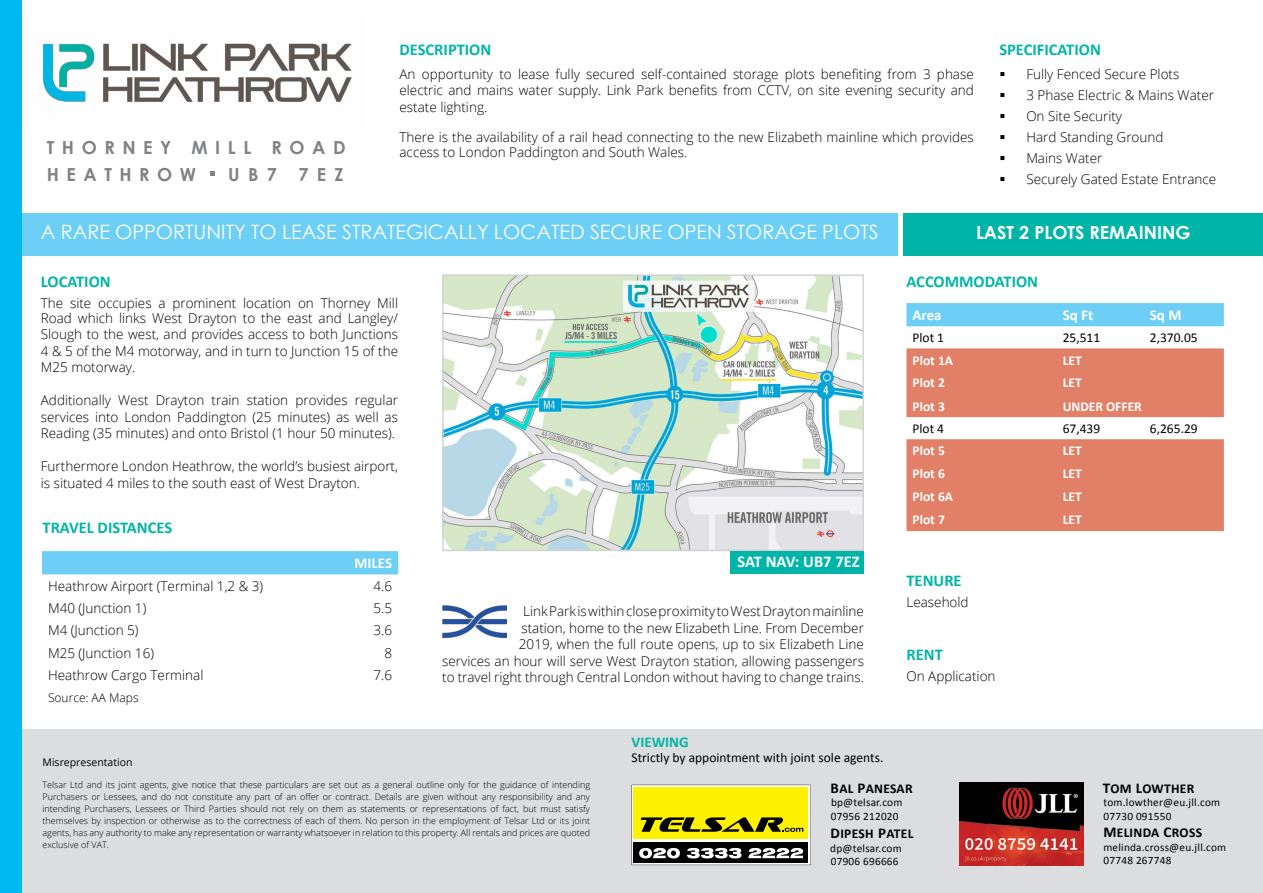
<style>
.page{position:relative;width:1263px;height:893px;background:#fff}
.page>*{position:absolute;margin:0;border:0;box-sizing:border-box;transform-origin:0 0}
.t1{font:19.8px "Century Gothic";color:#fff}
.t2{font:700 18px/27px "Century Gothic";letter-spacing:.42em;color:#808285}
.t3{font:700 18px "Century Gothic";color:#fff}
.t4{font:700 16.5px "Calibri";color:#00b5a7}
.t5{font:700 16.5px "Calibri";letter-spacing:-.005em;color:#fff}
.t6{font:700 15px "Calibri";color:#fff}
.t7{font:700 15px "Calibri";color:#00b5a7}
.t8{font:300 13.5px/16.5px "Open Sans";color:#000}
.t9{font:13.5px "Calibri";color:#000}
.t10{font:700 13.5px "Calibri";color:#fff}
.t11{font:700 13.5px "Calibri";letter-spacing:.02em;color:#000}
.t12{font:300 12px "Open Sans";color:#000}
.t13{font:11.25px/13.5px "Calibri";letter-spacing:.02em;color:#000}
.t14{font:10.5px "Open Sans";color:#000}
.t15{font:300 9px/12px "Open Sans";color:#000;text-align:justify}
.s1{font-size:15px}
</style>
<div class="page">
<div style="left:0;top:213px;width:1263px;height:43px;background:#6dcff6"></div>
<div style="left:898px;top:213px;width:5px;height:43px;background:#fff"></div>
<div style="left:903px;top:213px;width:360px;height:43px;background:#00b5a8"></div>
<div style="left:0;top:729px;width:1263px;height:164px;background:#dcddde"></div>
<div style="left:0;top:0;width:22px;height:893px;background:#00b9f1"></div>
<img style="left:42px;top:43px;width:310px;height:59px">
<img style="left:444px;top:276px;width:418px;height:273px">
<div style="left:442px;top:274px;width:422px;height:277px;border:1px solid #d1d3d4"></div>
<div style="left:42px;top:551px;width:356px;height:23px;background:#6dcff6"></div>
<svg style="left:211px;top:171px;width:4px;height:5px"></svg>
<div style="left:730px;top:551px;width:134px;height:23px;background:#00b5a7"></div>
<svg style="left:631px;top:785px;width:179px;height:80px"></svg>
<img style="left:959px;top:782px;width:124px;height:83px">
<img style="left:442px;top:606px;width:64px;height:32px">
<div style="left:906px;top:303px;width:318px;height:23px;background:#6dcff6"></div>
<svg style="left:906px;top:348px;width:318px;height:183px;fill:#e18067"></svg>
<h2 class="t2" style="left:47px;top:133px;width:300px">THORNEY MILL ROAD<br>HEATHROW</h2>
<h2 class="t2" style="left:228px;top:160px;width:117px">UB7 7EZ</h2>
<p class="t4" style="left:399px;top:39px;width:93px">DESCRIPTION</p>
<p class="t8" style="left:399px;top:65px;width:576px;text-align:justify">An opportunity to lease fully secured self-contained storage plots benefiting from 3 phase electric and mains water supply. Link Park benefits from CCTV, on site evening security and estate lighting.</p>
<p class="t8" style="left:399px;top:129px;width:576px;line-height:15px">There is the availability of a rail head connecting to the new Elizabeth mainline which provides access to London Paddington and South Wales.</p>
<p class="t4" style="left:999px;top:39px;width:103px">SPECIFICATION</p>
<p class="t8" style="left:1026px;top:63px;width:191px;line-height:21px">Fully Fenced Secure Plots<br>3 Phase Electric &amp; Mains Water<br>On Site Security<br>Hard Standing Ground<br>Mains Water<br>Securely Gated Estate Entrance</p>
<h1 class="t1" style="left:41px;top:218px;width:839px">A RARE OPPORTUNITY TO LEASE STRATEGICALLY LOCATED SECURE OPEN STORAGE PLOTS</h1>
<h2 class="t3" style="left:976px;top:222px;width:216px">LAST 2 PLOTS REMAINING</h2>
<p class="t4" style="left:41px;top:271px;width:71px">LOCATION</p>
<p class="t8" style="left:41px;top:295px;width:359px;line-height:15px">The site occupies a prominent location on Thorney Mill<br>Road which links West Drayton to the east and Langley/</p>
<p class="t8" style="left:41px;top:326px;width:359px;text-align:justify">Slough to the west, and provides access to both Junctions 4 &amp; 5 of the M4 motorway, and in turn to Junction 15 of the M25 motorway.</p>
<p class="t8" style="left:41px;top:392px;width:359px;text-align:justify">Additionally West Drayton train station provides regular services into London Paddington (25 minutes) as well as Reading (35 minutes) and onto Bristol (1 hour 50 minutes).</p>
<p class="t8" style="left:41px;top:458px;width:359px">Furthermore London Heathrow, the world’s busiest airport, is situated 4 miles to the south east of West Drayton.</p>
<p class="t4" style="left:43px;top:518px;width:131px">TRAVEL DISTANCES</p>
<p class="t6" style="left:354px;top:554px;width:39px">MILES</p>
<p class="t8" style="left:48px;top:577px;width:217px">Heathrow Airport (Terminal 1,2 &amp; 3)</p>
<p class="t8" style="left:374px;top:577px;width:20px">4.6</p>
<p class="t8" style="left:48px;top:600px;width:100px">M40 (Junction 1)</p>
<p class="t8" style="left:374px;top:600px;width:20px">5.5</p>
<p class="t8" style="left:48px;top:622px;width:92px">M4 (Junction 5)</p>
<p class="t8" style="left:374px;top:622px;width:20px">3.6</p>
<p class="t8" style="left:48px;top:644px;width:107px">M25 (Junction 16)</p>
<p class="t8" style="left:384px;top:644px;width:9px">8</p>
<p class="t8" style="left:48px;top:667px;width:157px">Heathrow Cargo Terminal</p>
<p class="t8" style="left:374px;top:667px;width:20px">7.6</p>
<p class="t12" style="left:48px;top:690px;width:92px">Source: AA Maps</p>
<p class="t5" style="left:737px;top:551px;width:124px">SAT NAV: UB7 7EZ</p>
<p class="t8" style="left:442px;top:603px;width:423px;text-align:right">Link Park is within close proximity to West Drayton mainline<br>station, home to the new Elizabeth Line. From December<br>2019, when the full route opens, up to six Elizabeth Line<br>services an hour will serve West Drayton station, allowing passengers to travel right through Central London without having to change trains.</p>
<p class="t4" style="left:906px;top:271px;width:133px">ACCOMMODATION</p>
<p class="t6" style="left:912px;top:306px;width:31px">Area</p>
<p class="t6" style="left:1063px;top:306px;width:32px">Sq Ft</p>
<p class="t6" style="left:1150px;top:306px;width:33px">Sq M</p>
<p class="t9" style="left:912px;top:330px;width:33px">Plot 1</p>
<p class="t9" style="left:1063px;top:330px;width:39px">25,511</p>
<p class="t9" style="left:1150px;top:330px;width:49px">2,370.05</p>
<p class="t10" style="left:912px;top:352px;width:42px">Plot 1A</p>
<p class="t10" style="left:1063px;top:352px;width:20px">LET</p>
<p class="t10" style="left:912px;top:374px;width:34px">Plot 2</p>
<p class="t10" style="left:1063px;top:374px;width:20px">LET</p>
<p class="t10" style="left:912px;top:398px;width:34px">Plot 3</p>
<p class="t10" style="left:1063px;top:398px;width:81px">UNDER OFFER</p>
<p class="t9" style="left:912px;top:420px;width:33px">Plot 4</p>
<p class="t9" style="left:1063px;top:420px;width:39px">67,439</p>
<p class="t9" style="left:1150px;top:420px;width:49px">6,265.29</p>
<p class="t10" style="left:912px;top:442px;width:34px">Plot 5</p>
<p class="t10" style="left:1063px;top:442px;width:20px">LET</p>
<p class="t10" style="left:912px;top:465px;width:34px">Plot 6</p>
<p class="t10" style="left:1063px;top:465px;width:20px">LET</p>
<p class="t10" style="left:912px;top:488px;width:42px">Plot 6A</p>
<p class="t10" style="left:1063px;top:488px;width:20px">LET</p>
<p class="t10" style="left:912px;top:511px;width:34px">Plot 7</p>
<p class="t10" style="left:1063px;top:511px;width:20px">LET</p>
<p class="t4" style="left:906px;top:570px;width:57px">TENURE</p>
<p class="t8" style="left:906px;top:594px;width:64px">Leasehold</p>
<p class="t4" style="left:906px;top:644px;width:38px">RENT</p>
<p class="t8" style="left:906px;top:667px;width:91px">On Application</p>
<p class="t14" style="left:43px;top:755px;width:91px">Misrepresentation</p>
<p class="t15" style="left:43px;top:779px;width:549px">Telsar Ltd and its joint agents, give notice that these particulars are set out as a general outline only for the guidance of intending Purchasers or Lessees, and do not constitute any part of an offer or contract. Details are given without any responsibility and any intending Purchasers, Lessees or Third Parties should not rely on them as statements or representations of fact, but must satisfy themselves by inspection or otherwise as to the correctness of each of them. No person in the employment of Telsar Ltd or its joint agents, has any authority to make any representation or warranty whatsoever in relation to this property. All rentals and prices are quoted exclusive of VAT.</p>
<p class="t7" style="left:631px;top:733px;width:59px">VIEWING</p>
<p class="t9" style="left:631px;top:749px;width:253px">Strictly by appointment with joint sole agents.</p>
<p class="t11" style="left:831px;top:780px;width:83px"><span class="s1">B</span>AL <span class="s1">P</span>ANESAR</p>
<p class="t13" style="left:831px;top:795px;width:73px">bp@telsar.com<br>07956 212020</p>
<p class="t11" style="left:831px;top:825px;width:84px"><span class="s1">D</span>IPESH <span class="s1">P</span>ATEL</p>
<p class="t13" style="left:830px;top:841px;width:73px">dp@telsar.com<br>07906 696666</p>
<p class="t11" style="left:1103px;top:780px;width:93px"><span class="s1">T</span>OM <span class="s1">L</span>OWTHER</p>
<p class="t13" style="left:1103px;top:795px;width:118px">tom.lowther@eu.jll.com<br>07730 091550</p>
<p class="t11" style="left:1103px;top:824px;width:100px"><span class="s1">M</span>ELINDA <span class="s1">C</span>ROSS</p>
<p class="t13" style="left:1103px;top:840px;width:124px">melinda.cross@eu.jll.com<br>07748 267748</p>
</div>
